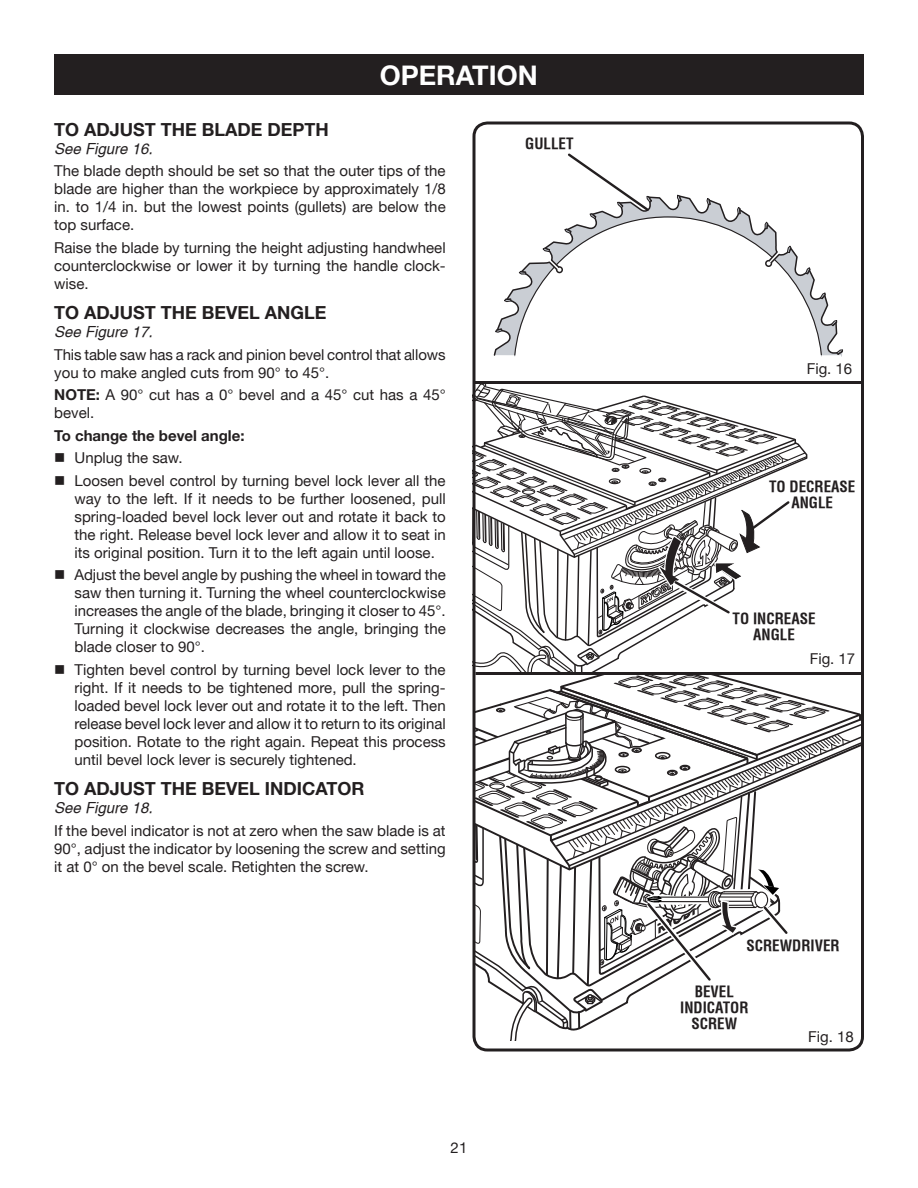
<style>
.page{position:relative;width:918px;height:1188px;background:#fff}
.page>*{position:absolute;margin:0;border:0;box-sizing:border-box;transform-origin:0 0}
.t1{font:700 27px "Helvetica Neue";color:#fff}
.t2{font:700 18px "Helvetica Neue";color:#231f20}
.t3{font:15px/18px "Helvetica Neue";color:#231f20;text-align:justify}
.t4{font:700 condensed 15px/15.8px "Helvetica";color:#231f20;text-align:center}
.t5{font:italic 15px "Helvetica";color:#231f20}
.t6{font:700 15px "Helvetica Neue";color:#231f20}
.s1{font-weight:700}
</style>
<div class="page">
<svg style="left:472px;top:121px;width:392px;height:929px"></svg>
<div style="left:54px;top:54px;width:810px;height:40px;background:#231f20"></div>
<hr style="left:473px;top:381px;width:389px;height:3px;background:#231f20">
<svg style="left:472px;top:382px;width:391px;height:658px"></svg>
<svg style="left:494px;top:141px;width:349px;height:215px"></svg>
<h1 class="t1" style="left:380px;top:59px;width:159px">OPERATION</h1>
<p class="t2" style="left:54px;top:118px;width:276px">TO ADJUST THE BLADE DEPTH</p>
<p class="t5" style="left:54px;top:140px;width:100px">See Figure 16.</p>
<p class="t3" style="left:54px;top:162px;width:393px">The blade depth should be set so that the outer tips of the blade are higher than the workpiece by approximately 1/8 in. to 1/4 in. but the lowest points (gullets) are below the top surface.</p>
<p class="t3" style="left:54px;top:238px;width:393px">Raise the blade by turning the height adjusting handwheel counterclockwise or lower it by turning the handle clock&shy;wise.</p>
<p class="t2" style="left:54px;top:302px;width:274px">TO ADJUST THE BEVEL ANGLE</p>
<p class="t5" style="left:54px;top:323px;width:100px">See Figure 17.</p>
<p class="t3" style="left:54px;top:345px;width:393px">This table saw has a rack and pinion bevel control that allows you to make angled cuts from 90° to 45°.</p>
<p class="t3" style="left:54px;top:386px;width:393px"><span class="s1">NOTE:</span> A 90° cut has a 0° bevel and a 45° cut has a 45° bevel.</p>
<p class="t6" style="left:54px;top:426px;width:192px">To change the bevel angle:</p>
<p class="t3" style="left:54px;top:449px;width:130px">■ Unplug the saw.</p>
<p class="t3" style="left:75px;top:471px;width:373px;text-indent:-20px">■ Loosen bevel control by turning bevel lock lever all the way to the left. If it needs to be further loosened, pull spring-loaded bevel lock lever out and rotate it back to the right. Release bevel lock lever and allow it to seat in its original position. Turn it to the left again until loose.</p>
<p class="t3" style="left:75px;top:566px;width:373px;text-indent:-20px">■ Adjust the bevel angle by pushing the wheel in toward the saw then turning it. Turning the wheel counterclockwise increases the angle of the blade, bringing it closer to 45°.<br>Turning it clockwise decreases the angle, bringing the blade closer to 90°.</p>
<p class="t3" style="left:75px;top:660px;width:373px;text-indent:-20px">■ Tighten bevel control by turning bevel lock lever to the right. If it needs to be tightened more, pull the spring&shy;loaded bevel lock lever out and rotate it to the left. Then release bevel lock lever and allow it to return to its original position. Rotate to the right again. Repeat this process until bevel lock lever is securely tightened.</p>
<p class="t2" style="left:54px;top:778px;width:312px">TO ADJUST THE BEVEL INDICATOR</p>
<p class="t5" style="left:54px;top:799px;width:100px">See Figure 18.</p>
<p class="t3" style="left:54px;top:821px;width:393px">If the bevel indicator is not at zero when the saw blade is at 90°, adjust the indicator by loosening the screw and setting it at 0° on the bevel scale. Retighten the screw.</p>
<p class="t4" style="left:525px;top:136px;width:50px">GULLET</p>
<p class="t3" style="left:451px;top:1138px;width:18px">21</p>
<p class="t3" style="left:807px;top:360px;width:47px">Fig. 16</p>
<p class="t4" style="left:769px;top:479px;width:88px">TO DECREASE<br>ANGLE</p>
<p class="t4" style="left:733px;top:611px;width:84px">TO INCREASE<br>ANGLE</p>
<p class="t3" style="left:810px;top:649px;width:47px">Fig. 17</p>
<p class="t4" style="left:746px;top:938px;width:95px">SCREWDRIVER</p>
<p class="t4" style="left:680px;top:984px;width:70px">BEVEL<br>INDICATOR<br>SCREW</p>
<p class="t3" style="left:808px;top:1028px;width:47px">Fig. 18</p>
</div>
